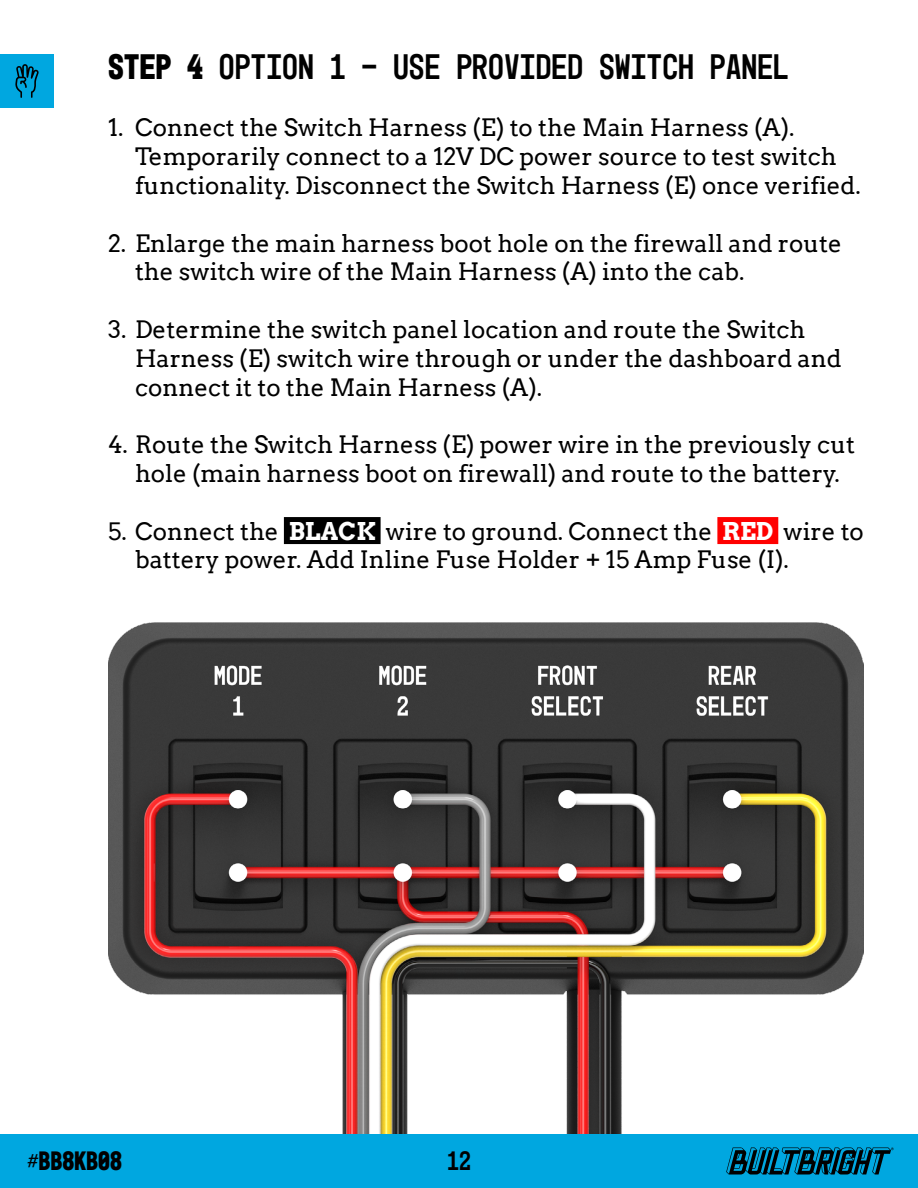
<style>
.page{position:relative;width:918px;height:1188px;background:#fff}
.page>*{position:absolute;margin:0;border:0;box-sizing:border-box;transform-origin:0 0}
.t1{font:36px "Mono 45 Headline";color:#000}
.t2{font:700 27px "Mono 45 Headline";color:#000}
.t3{font:27px "Mono 45 Headline";color:#000}
.t4{font:24px/28.8px "Arvo";color:#000}
.s1{font-weight:700}
.s2{font-weight:700;color:#fff}
</style>
<div class="page">
<div style="left:284px;top:517px;width:97px;height:27px;background:#000"></div>
<div style="left:717px;top:517px;width:61px;height:27px;background:#f00"></div>
<div style="left:0;top:54px;width:54px;height:54px;background:#00a7e0"></div>
<svg style="left:15px;top:64px;width:24px;height:34px"></svg>
<div style="left:0;top:1134px;width:918px;height:54px;background:#00a7e0"></div>
<svg style="left:726px;top:1147px;width:168px;height:28px"></svg>
<img style="left:108px;top:622px;width:756px;height:512px">
<h1 class="t1" style="left:108px;top:45px;width:683px"><span class="s1">Step 4</span> OPTION 1 - USE PROVIDED SWITCH PANEL</h1>
<p class="t4" style="left:135px;top:113px;width:727px;text-indent:-27px">1. Connect the Switch Harness (E) to the Main Harness (A).<br>Temporarily connect to a 12V DC power source to test switch functionality. Disconnect the Switch Harness (E) once verified.</p>
<p class="t4" style="left:135px;top:229px;width:708px;text-indent:-27px">2. Enlarge the main harness boot hole on the firewall and route the switch wire of the Main Harness (A) into the cab.</p>
<p class="t4" style="left:135px;top:315px;width:708px;text-indent:-27px">3. Determine the switch panel location and route the Switch<br>Harness (E) switch wire through or under the dashboard and connect it to the Main Harness (A).</p>
<p class="t4" style="left:108px;top:430px;width:749px;text-align:center">4. Route the Switch Harness (E) power wire in the previously cut hole (main harness boot on firewall) and route to the battery.</p>
<p class="t4" style="left:135px;top:517px;width:730px;text-indent:-27px">5. Connect the <span class="s2">BLACK</span> wire to ground. Connect the <span class="s2">RED</span> wire to battery power. Add Inline Fuse Holder + 15 Amp Fuse (I).</p>
<p class="t2" style="left:27px;top:1145px;width:97px">#BB8KB08</p>
<p class="t3" style="left:447px;top:1145px;width:25px">12</p>
</div>
